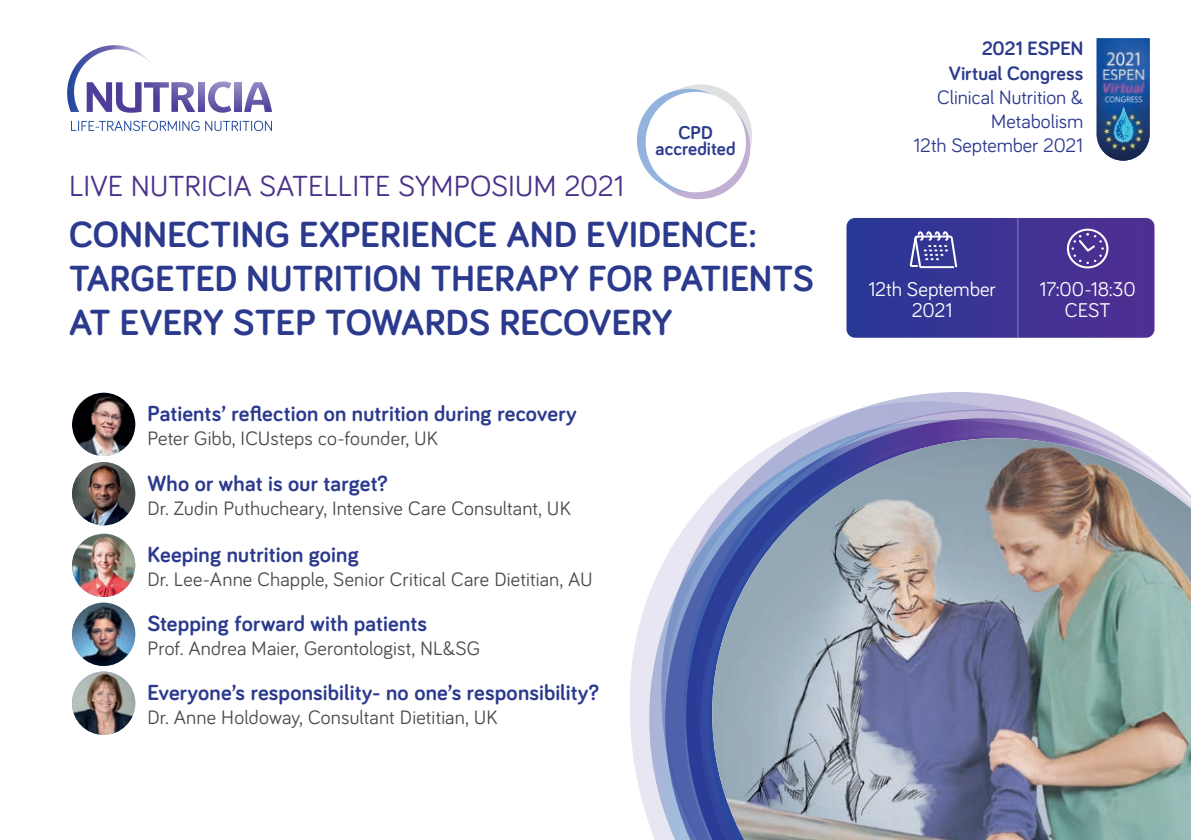
<style>
.page{position:relative;width:1191px;height:840px;background:#fff}
.page>*{position:absolute;margin:0;border:0;box-sizing:border-box;transform-origin:0 0}
.t1{font:700 37.4px/43.6px "Bariol";color:#2c3a8e}
.t2{font:30px "Bariol";color:#4a318b}
.t3{font:700 22.6px "Bariol";letter-spacing:.01em;color:#2c3a8e}
.t4{font:20.4px/20.8px "Bariol";letter-spacing:-.005em;color:#fff;text-align:center}
.t5{font:20px "Bariol";letter-spacing:.01em;color:#4b4c4d}
.t6{font:20px/24px "Bariol";color:#2c3a8e;text-align:right}
.t7{font:700 20px/24px "Bariol";letter-spacing:.005em;color:#2c3a8e;text-align:right}
.t8{font:700 19px/16px "Bariol";color:#2c3a8e;text-align:center}
</style>
<div class="page">
<svg style="left:637px;top:84px;width:115px;height:116px"></svg>
<img style="left:72px;top:392px;width:63px;height:64px;border-radius:32px">
<svg style="left:630px;top:595px;width:19px;height:228px;fill:#e7e6f2"></svg>
<svg style="left:649px;top:568px;width:12px;height:271px;background:#d0d3e8"></svg>
<svg style="left:661px;top:392px;width:421px;height:447px"></svg>
<svg style="left:686px;top:418px;width:435px;height:421px"></svg>
<svg style="left:704px;top:443px;width:8px;height:396px;background:#6677b7"></svg>
<svg style="left:234px;top:82px;width:7px;height:30px"></svg>
<svg style="left:244px;top:82px;width:28px;height:30px"></svg>
<svg style="left:208px;top:81px;width:23px;height:32px"></svg>
<svg style="left:198px;top:82px;width:7px;height:30px"></svg>
<svg style="left:71px;top:121px;width:128px;height:10px"></svg>
<svg style="left:205px;top:121px;width:67px;height:10px"></svg>
<svg style="left:67px;top:45px;width:128px;height:68px"></svg>
<img style="left:712px;top:438px;width:479px;height:401px">
<svg style="left:846px;top:218px;width:308px;height:119px;background:#413896"></svg>
<img style="left:72px;top:462px;width:63px;height:63px;border-radius:32px">
<img style="left:72px;top:533px;width:63px;height:63px;border-radius:32px">
<img style="left:72px;top:602px;width:63px;height:63px;border-radius:32px">
<img style="left:72px;top:671px;width:63px;height:63px;border-radius:32px">
<img style="left:1096px;top:38px;width:53px;height:122px">
<hr style="left:1017px;top:218px;width:1px;height:119px;background:#fff">
<p class="t8" style="left:655px;top:124px;width:81px">CPD accredited</p>
<h2 class="t2" style="left:69px;top:165px;width:556px">LIVE NUTRICIA SATELLITE SYMPOSIUM 2021</h2>
<h1 class="t1" style="left:69px;top:211px;width:746px">CONNECTING EXPERIENCE AND EVIDENCE:<br>TARGETED NUTRITION THERAPY FOR PATIENTS<br>AT EVERY STEP TOWARDS RECOVERY</h1>
<p class="t3" style="left:147px;top:398px;width:430px">Patients’ reflection on nutrition during recovery</p>
<p class="t5" style="left:147px;top:424px;width:292px">Peter Gibb, ICUsteps co-founder, UK</p>
<p class="t3" style="left:147px;top:467px;width:242px">Who or what is our target?</p>
<p class="t5" style="left:147px;top:494px;width:425px">Dr. Zudin Puthucheary, Intensive Care Consultant, UK</p>
<p class="t3" style="left:147px;top:539px;width:213px">Keeping nutrition going</p>
<p class="t5" style="left:147px;top:565px;width:447px">Dr. Lee-Anne Chapple, Senior Critical Care Dietitian, AU</p>
<p class="t3" style="left:147px;top:607px;width:281px">Stepping forward with patients</p>
<p class="t5" style="left:147px;top:634px;width:334px">Prof. Andrea Maier, Gerontologist, NL&amp;SG</p>
<p class="t3" style="left:147px;top:676px;width:453px">Everyone’s responsibility- no one’s responsibility?</p>
<p class="t5" style="left:147px;top:703px;width:352px">Dr. Anne Holdoway, Consultant Dietitian, UK</p>
<p class="t7" style="left:948px;top:36px;width:136px">2021 ESPEN<br>Virtual Congress</p>
<p class="t6" style="left:913px;top:84px;width:171px">Clinical Nutrition &amp;<br>Metabolism<br>12th September 2021</p>
<p class="t4" style="left:868px;top:277px;width:129px">12th September<br>2021</p>
<p class="t4" style="left:1039px;top:277px;width:98px">17:00-18:30<br>CEST</p>
</div>
